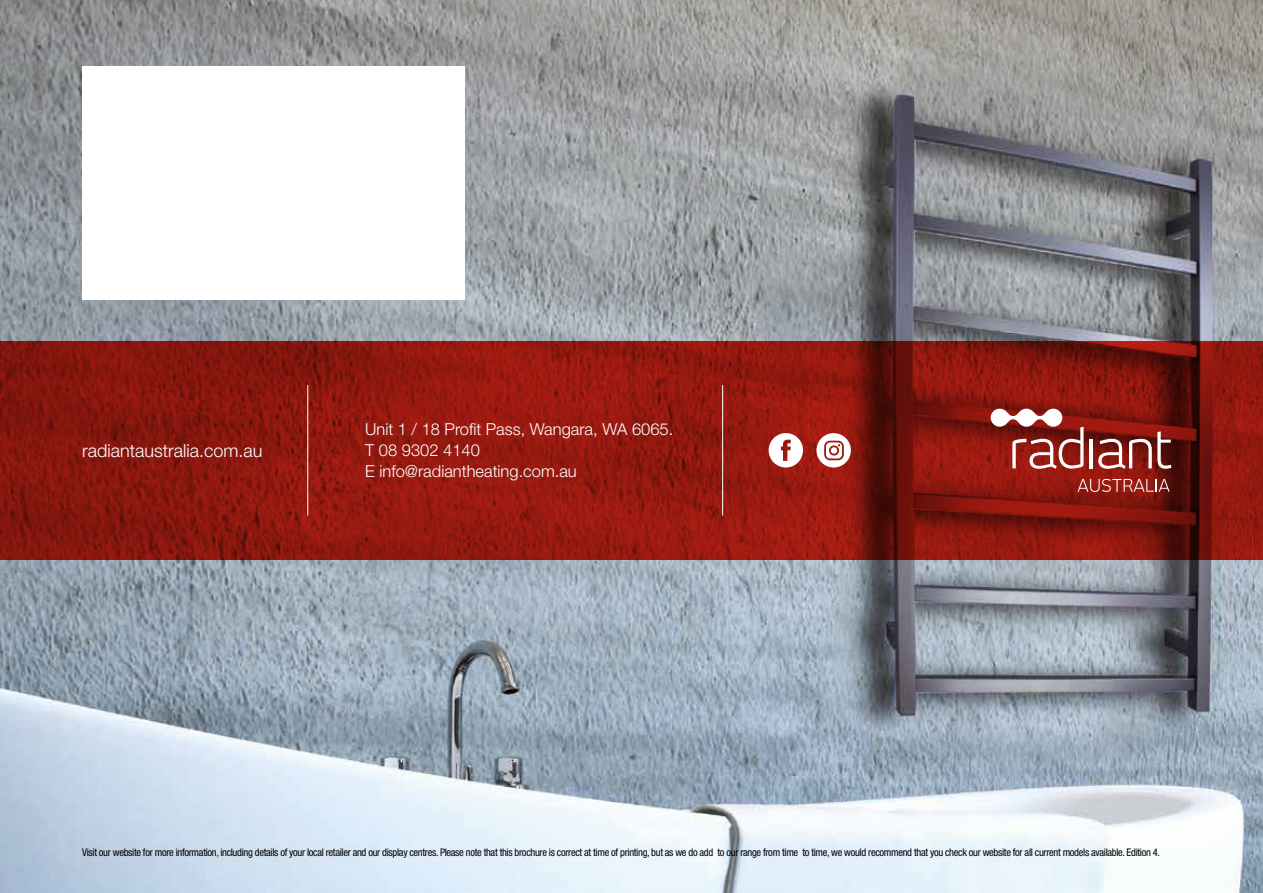
<style>
.page{position:relative;width:1263px;height:893px;background:#fff}
.page>*{position:absolute;margin:0;border:0;box-sizing:border-box;transform-origin:0 0}
.t1{font:300 18px "Helvetica Neue LT Std";color:#fff}
.t2{font:300 16.5px/21px "Helvetica Neue LT Std";color:#fff}
.t3{font:condensed 10.5px "Helvetica Neue LT Std";letter-spacing:-.03em;color:#000}
</style>
<div class="page">
<img style="left:0;top:0;width:1263px;height:893px">
<svg style="left:0;top:341px;width:1263px;height:219px;background:#8a170e"></svg>
<svg style="left:769px;top:433px;width:34px;height:34px"></svg>
<svg style="left:816px;top:433px;width:35px;height:34px"></svg>
<hr style="left:307px;top:385px;width:1px;height:131px;background:#fff">
<hr style="left:722px;top:385px;width:1px;height:131px;background:#fff">
<div style="left:82px;top:66px;width:383px;height:234px;background:#fff"></div>
<svg style="left:1098px;top:431px;width:73px;height:38px"></svg>
<hr style="left:1089px;top:439px;width:4px;height:29px;background:#fff">
<svg style="left:991px;top:409px;width:92px;height:60px"></svg>
<svg style="left:1077px;top:479px;width:93px;height:13px"></svg>
<h1 class="t1" style="left:82px;top:439px;width:182px">radiantaustralia.com.au</h1>
<h2 class="t2" style="left:365px;top:418px;width:310px">Unit 1 / 18 Profit Pass, Wangara, WA 6065.<br>T 08 9302 4140<br>E info@radiantheating.com.au</h2>
<p class="t3" style="left:82px;top:846px;width:1079px">Visit our website for more information, including details of your local retailer and our display centres. Please note that this brochure is correct at time of printing, but as we do add to our range from time to time, we would recommend that you check our website for all current models available. Edition 4.</p>
</div>
